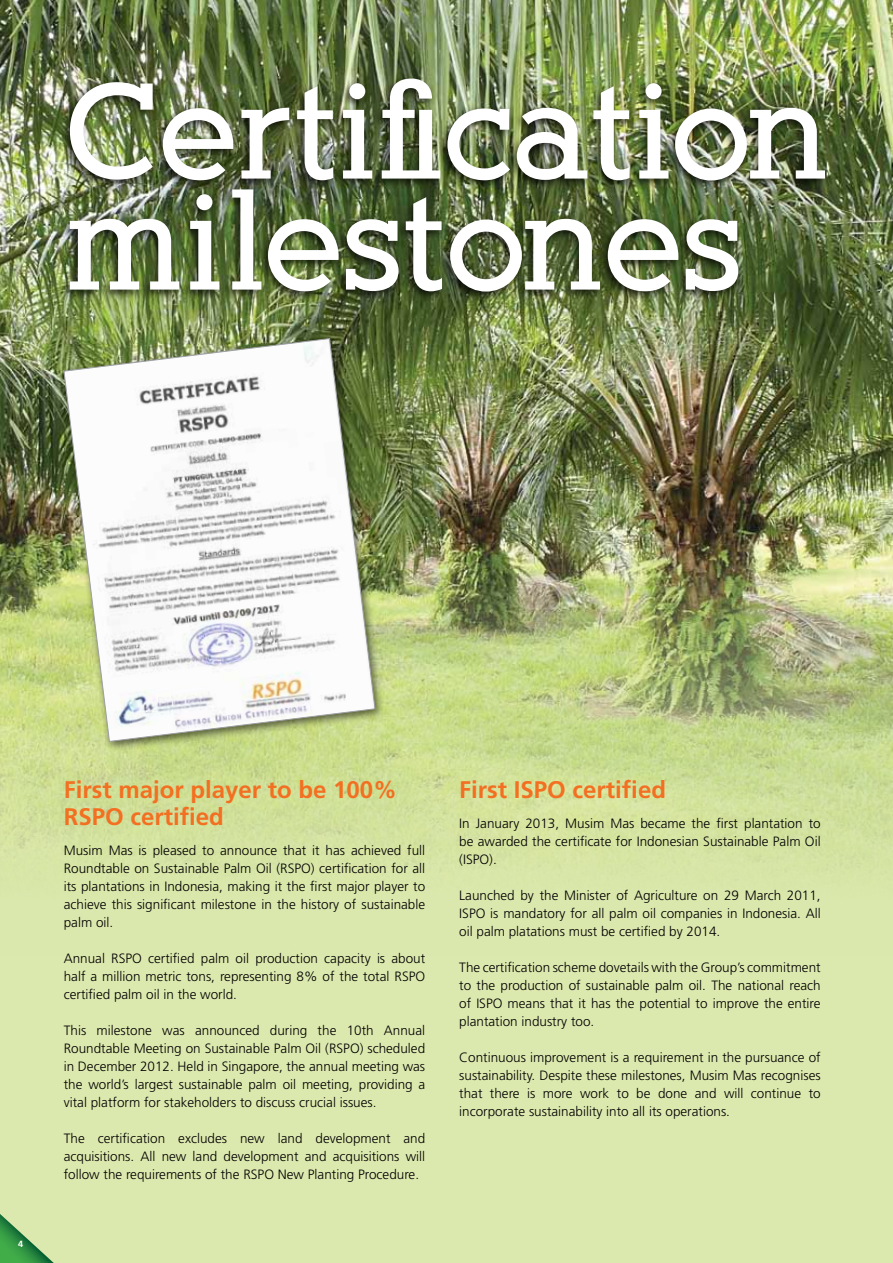
<style>
.page{position:relative;width:893px;height:1263px;background:#fff}
.page>*{position:absolute;margin:0;border:0;box-sizing:border-box;transform-origin:0 0}
.t1{font:700 133.5px/111px "Alexandria FLF";color:#fff}
.t2{font:700 24px/27px "Frutiger";color:#f36f21}
.t3{font:300 13.5px/18px "Frutiger";color:#000;text-align:justify}
.t4{font:700 9px "Frutiger";color:#fff}
</style>
<div class="page">
<div style="left:0;top:398px;width:893px;height:865px;background:#dce9ae"></div>
<img style="left:0;top:0;width:893px;height:874px">
<div style="left:59px;top:74px;width:771px;height:229px;background:#000;opacity:.75"></div>
<div style="left:59px;top:334px;width:327px;height:418px;background:#000;opacity:.58"></div>
<svg style="left:64px;top:338px;width:311px;height:404px;background:#d9ddd0"></svg>
<svg style="left:0;top:1214px;width:54px;height:49px"></svg>
<h1 class="t1" style="left:65px;top:78px;width:764px">Certification milestones</h1>
<p class="t4" style="left:18px;top:1239px;width:7px">4</p>
<h2 class="t2" style="left:64px;top:775px;width:335px">First major player to be 100%<br>RSPO certified</h2>
<p class="t3" style="left:64px;top:842px;width:363px">Musim Mas is pleased to announce that it has achieved full Roundtable on Sustainable Palm Oil (RSPO) certification for all its plantations in Indonesia, making it the first major player to achieve this significant milestone in the history of sustainable palm oil.</p>
<p class="t3" style="left:64px;top:950px;width:363px">Annual RSPO certified palm oil production capacity is about half a million metric tons, representing 8% of the total RSPO certified palm oil in the world.</p>
<p class="t3" style="left:64px;top:1022px;width:363px">This milestone was announced during the 10th Annual Roundtable Meeting on Sustainable Palm Oil (RSPO) scheduled in December 2012. Held in Singapore, the annual meeting was the world’s largest sustainable palm oil meeting, providing a vital platform for stakeholders to discuss crucial issues.</p>
<p class="t3" style="left:64px;top:1130px;width:363px">The certification excludes new land development and acquisitions. All new land development and acquisitions will follow the requirements of the RSPO New Planting Procedure.</p>
<h2 class="t2" style="left:459px;top:775px;width:208px">First ISPO certified</h2>
<p class="t3" style="left:459px;top:815px;width:363px">In January 2013, Musim Mas became the first plantation to be awarded the certificate for Indonesian Sustainable Palm Oil (ISPO).</p>
<p class="t3" style="left:459px;top:887px;width:363px">Launched by the Minister of Agriculture on 29 March 2011, ISPO is mandatory for all palm oil companies in Indonesia. All oil palm platations must be certified by 2014.</p>
<p class="t3" style="left:459px;top:959px;width:363px">The certification scheme dovetails with the Group’s commitment to the production of sustainable palm oil. The national reach of ISPO means that it has the potential to improve the entire plantation industry too.</p>
<p class="t3" style="left:459px;top:1049px;width:363px">Continuous improvement is a requirement in the pursuance of sustainability. Despite these milestones, Musim Mas recognises that there is more work to be done and will continue to incorporate sustainability into all its operations.</p>
</div>
